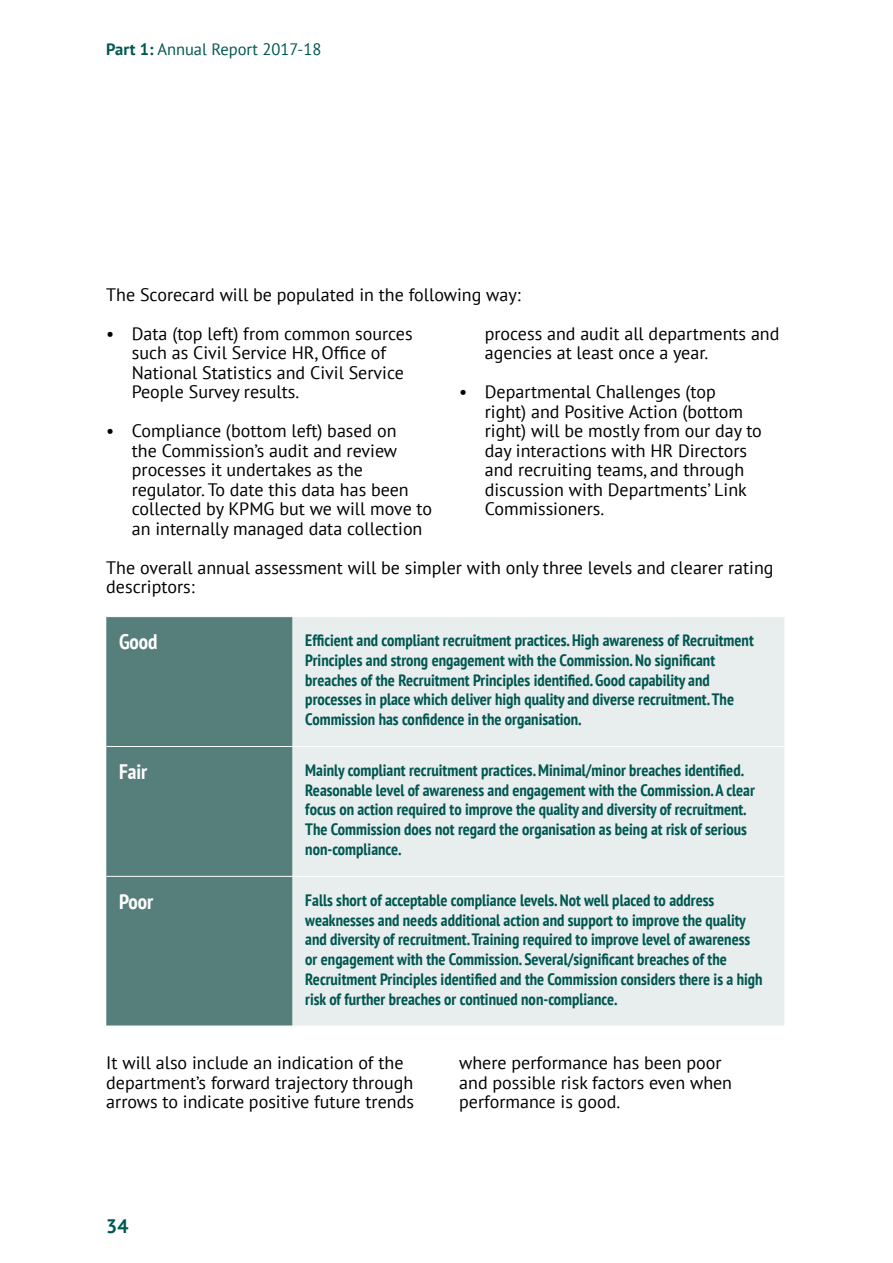
<style>
.page{position:relative;width:893px;height:1263px;background:#fff}
.page>*{position:absolute;margin:0;border:0;box-sizing:border-box;transform-origin:0 0}
.Table_header_text{font:700 condensed 21px "PT Sans";color:#fff}
.t1{font:700 19.5px "PT Sans";color:#005751}
.Body_text{font:18px/19.5px "PT Sans";color:#000}
.Table_body_text{font:700 condensed 16.5px/19.8px "PT Sans";color:#005751}
.t2{font:16.5px "PT Sans";color:#005751}
.s1{font-weight:700}
</style>
<div class="page">
<div style="left:106px;top:617px;width:187px;height:409px;background:#567e7a"></div>
<div style="left:293px;top:617px;width:491px;height:409px;background:#e8eded"></div>
<hr style="left:106px;top:746px;width:187px;height:1px;background:#fff">
<hr style="left:293px;top:746px;width:491px;height:1px;background:#fff">
<hr style="left:106px;top:876px;width:187px;height:1px;background:#fff">
<hr style="left:293px;top:876px;width:491px;height:1px;background:#fff">
<p class="t2" style="left:106px;top:38px;width:217px"><span class="s1">Part 1:</span> Annual Report 2017-18</p>
<p class="Body_text" style="left:106px;top:284px;width:416px">The Scorecard will be populated in the following way:</p>
<p class="Body_text" style="left:132px;top:323px;width:282px;text-indent:-26px">• Data (top left) from common sources such as Civil Service HR, Office of National Statistics and Civil Service People Survey results.</p>
<p class="Body_text" style="left:132px;top:421px;width:302px;text-indent:-26px">• Compliance (bottom left) based on<br>the Commission’s audit and review processes it undertakes as the regulator. To date this data has been collected by KPMG but we will move to an internally managed data collection</p>
<p class="Body_text" style="left:485px;top:323px;width:296px">process and audit all departments and agencies at least once a year.</p>
<p class="Body_text" style="left:485px;top:382px;width:279px;text-indent:-26px">• Departmental Challenges (top right) and Positive Action (bottom right) will be mostly from our day to day interactions with HR Directors and recruiting teams, and through discussion with Departments’ Link<br>Commissioners.</p>
<p class="Body_text" style="left:106px;top:557px;width:669px">The overall annual assessment will be simpler with only three levels and clearer rating descriptors:</p>
<p class="Table_header_text" style="left:119px;top:628px;width:40px">Good</p>
<p class="Table_body_text" style="left:305px;top:630px;width:450px">Efficient and compliant recruitment practices. High awareness of Recruitment Principles and strong engagement with the Commission. No significant breaches of the Recruitment Principles identified. Good capability and processes in place which deliver high quality and diverse recruitment. The Commission has confidence in the organisation.</p>
<p class="Table_header_text" style="left:119px;top:758px;width:30px">Fair</p>
<p class="Table_body_text" style="left:305px;top:760px;width:451px">Mainly compliant recruitment practices. Minimal/minor breaches identified.<br>Reasonable level of awareness and engagement with the Commission. A clear focus on action required to improve the quality and diversity of recruitment.<br>The Commission does not regard the organisation as being at risk of serious non-compliance.</p>
<p class="Table_header_text" style="left:119px;top:888px;width:36px">Poor</p>
<p class="Table_body_text" style="left:305px;top:890px;width:459px">Falls short of acceptable compliance levels. Not well placed to address weaknesses and needs additional action and support to improve the quality and diversity of recruitment. Training required to improve level of awareness or engagement with the Commission. Several/significant breaches of the Recruitment Principles identified and the Commission considers there is a high risk of further breaches or continued non-compliance.</p>
<p class="Body_text" style="left:106px;top:1052px;width:309px">It will also include an indication of the department’s forward trajectory through arrows to indicate positive future trends</p>
<p class="Body_text" style="left:459px;top:1052px;width:274px">where performance has been poor and possible risk factors even when performance is good.</p>
<p class="t1" style="left:106px;top:1213px;width:24px">34</p>
</div>
